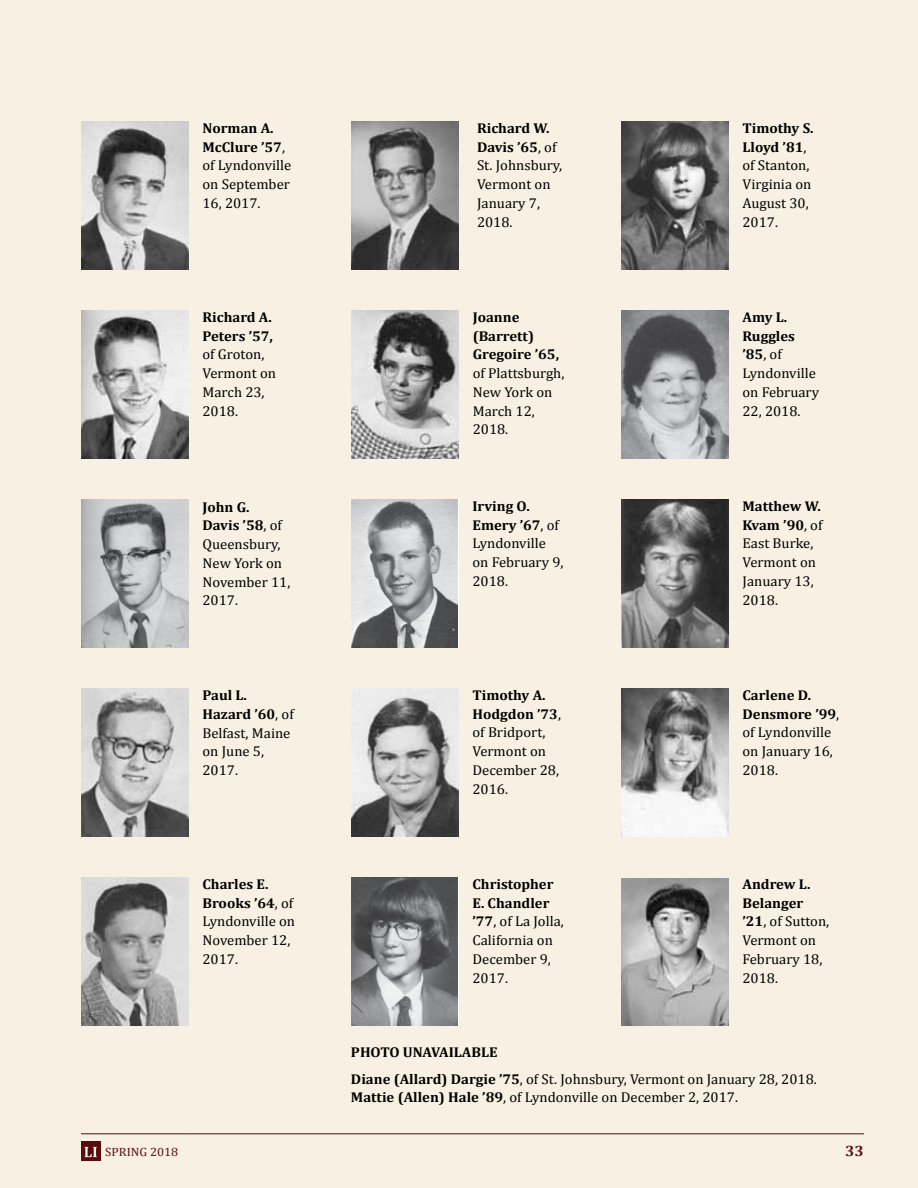
<style>
.page{position:relative;width:918px;height:1188px;background:#f8f1e3}
.page>*{position:absolute;margin:0;border:0;box-sizing:border-box;transform-origin:0 0}
.t1{font:700 15px "Cambria";color:#5d0e14;scale:1.06 1}
.t2{font:14.25px/18.8px "Cambria";color:#000}
.t3{font:700 14.25px/18.8px "Cambria";color:#000}
.t4{font:12px "Cambria";color:#5d0e14;scale:1.06 1}
.s1{font-weight:700}
</style>
<div class="page">
<img style="left:351px;top:688px;width:108px;height:149px">
<img style="left:81px;top:122px;width:108px;height:148px">
<img style="left:621px;top:310px;width:108px;height:149px">
<img style="left:351px;top:310px;width:108px;height:149px">
<img style="left:351px;top:500px;width:107px;height:148px">
<img style="left:81px;top:310px;width:107px;height:149px">
<img style="left:81px;top:500px;width:107px;height:148px">
<img style="left:621px;top:122px;width:108px;height:148px">
<img style="left:621px;top:688px;width:108px;height:149px">
<img style="left:81px;top:878px;width:108px;height:148px">
<img style="left:351px;top:122px;width:108px;height:148px">
<img style="left:81px;top:688px;width:108px;height:149px">
<img style="left:621px;top:878px;width:108px;height:148px">
<img style="left:621px;top:500px;width:108px;height:148px">
<img style="left:351px;top:878px;width:106px;height:148px">
<p class="t2" style="left:203px;top:119px;width:90px"><span class="s1">Norman A.<br>McClure ’57</span>, of Lyndonville on September<br>16, 2017.</p>
<p class="t2" style="left:743px;top:119px;width:73px"><span class="s1">Timothy S.<br>Lloyd ’81</span>, of Stanton,<br>Virginia on<br>August 30,<br>2017.</p>
<p class="t2" style="left:477px;top:119px;width:87px"><span class="s1">Richard W.<br>Davis ’65</span>, of<br>St. Johnsbury,<br>Vermont on<br>January 7,<br>2018.</p>
<p class="t3" style="left:203px;top:307px;width:72px">Richard A.<br>Peters ’57,</p>
<p class="t2" style="left:203px;top:345px;width:75px">of Groton,<br>Vermont on<br>March 23,<br>2018.</p>
<p class="t2" style="left:202px;top:497px;width:89px"><span class="s1">John G.<br>Davis ’58</span>, of<br>Queensbury,<br>New York on<br>November 11,<br>2017.</p>
<p class="t2" style="left:202px;top:686px;width:94px"><span class="s1">Paul L.<br>Hazard ’60</span>, of<br>Belfast, Maine on June 5,<br>2017.</p>
<p class="t2" style="left:202px;top:875px;width:94px"><span class="s1">Charles E.<br>Brooks ’64</span>, of<br>Lyndonville on<br>November 12,<br>2017.</p>
<p class="t3" style="left:473px;top:307px;width:88px">Joanne (Barrett)<br>Gregoire ’65,</p>
<p class="t2" style="left:473px;top:364px;width:93px">of Plattsburgh,<br>New York on<br>March 12,<br>2018.</p>
<p class="t2" style="left:473px;top:497px;width:93px"><span class="s1">Irving O.<br>Emery ’67</span>, of<br>Lyndonville on February 9,<br>2018.</p>
<p class="t2" style="left:473px;top:686px;width:90px"><span class="s1">Timothy A.<br>Hodgdon ’73</span>, of Bridport,<br>Vermont on<br>December 28,<br>2016.</p>
<p class="t2" style="left:473px;top:875px;width:93px"><span class="s1">Christopher<br>E. Chandler ’77</span>, of La Jolla,<br>California on<br>December 9,<br>2017.</p>
<p class="t2" style="left:743px;top:308px;width:78px"><span class="s1">Amy L.<br>Ruggles ’85</span>, of<br>Lyndonville on February<br>22, 2018.</p>
<p class="t2" style="left:743px;top:497px;width:82px"><span class="s1">Matthew W.<br>Kvam ’90</span>, of<br>East Burke,<br>Vermont on<br>January 13,<br>2018.</p>
<p class="t2" style="left:743px;top:686px;width:98px"><span class="s1">Carlene D.<br>Densmore ’99</span>, of Lyndonville on January 16,<br>2018.</p>
<p class="t2" style="left:743px;top:875px;width:88px"><span class="s1">Andrew L.<br>Belanger ’21</span>, of Sutton,<br>Vermont on<br>February 18,<br>2018.</p>
<p class="t3" style="left:351px;top:1043px;width:30px">PHOTO</p>
<p class="t3" style="left:403px;top:1043px;width:11px">UNA</p>
<p class="t3" style="left:431px;top:1043px;width:18px">VAILA</p>
<p class="t2" style="left:351px;top:1039px;width:467px;line-height:26.2px;text-indent:121px"><span class="s1">BLE<br>Diane (Allard) Dargie ’75</span>, of St. Johnsbury, Vermont on January 28, 2018.</p>
<p class="t2" style="left:351px;top:1088px;width:389px"><span class="s1">Mattie (Allen) Hale ’89</span>, of Lyndonville on December 2, 2017.</p>
<p class="t4" style="left:105px;top:1145px;width:7px">spri</p>
<p class="t4" style="left:131px;top:1145px;width:46px">ng 2018</p>
<p class="t1" style="left:845px;top:1142px;width:19px">33</p>
</div>
